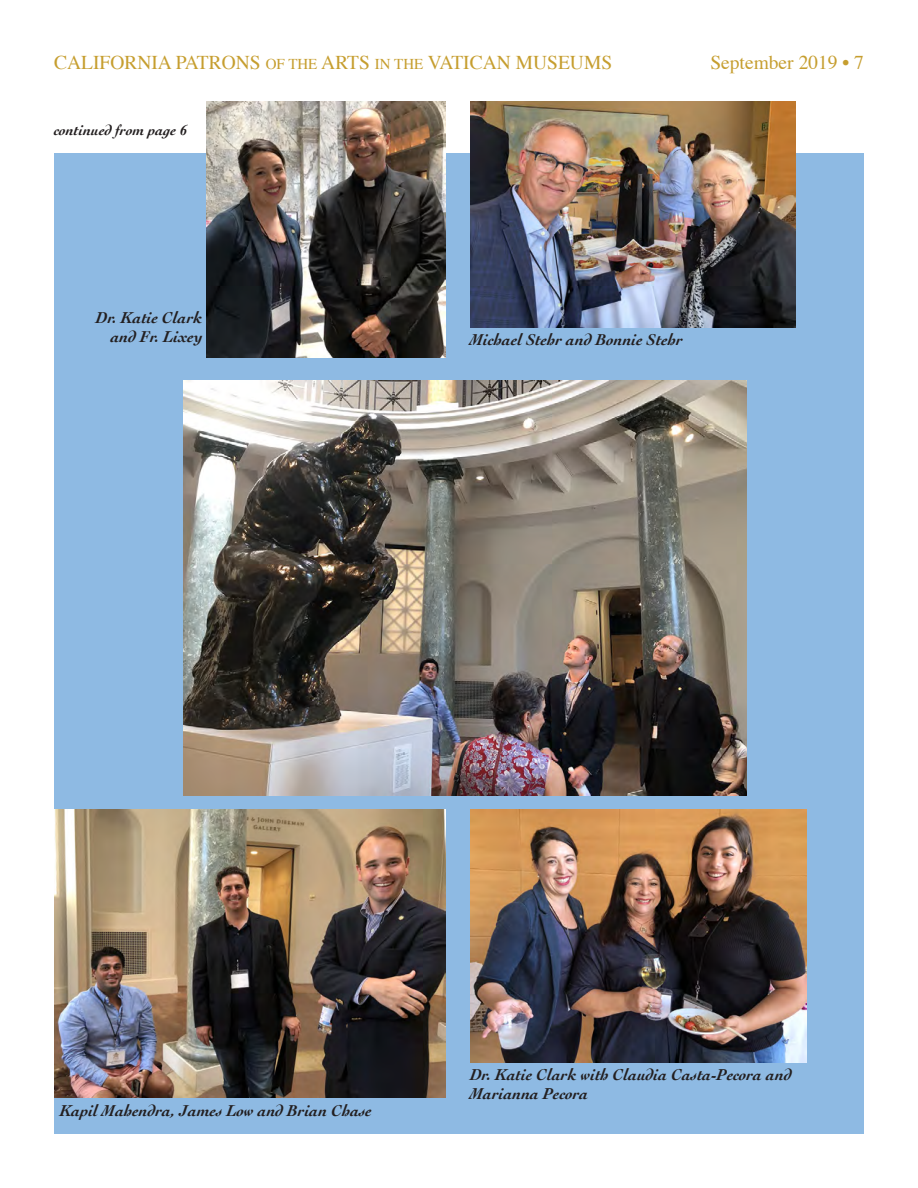
<style>
.page{position:relative;width:918px;height:1188px;background:#fff}
.page>*{position:absolute;margin:0;border:0;box-sizing:border-box;transform-origin:0 0}
.t1{font:19.5px "Times";color:#c69e2f}
.t2{font:italic 700 16.5px/19.5px "Cochin";color:#231f20;text-align:right}
.t3{font:italic 700 15px "Cochin";color:#231f20}
.s1{font-size:15px}
</style>
<div class="page">
<div style="left:54px;top:154px;width:810px;height:980px;background:#8ebae3"></div>
<img style="left:183px;top:380px;width:563px;height:416px">
<img style="left:54px;top:809px;width:392px;height:289px">
<img style="left:471px;top:810px;width:335px;height:252px">
<img style="left:207px;top:102px;width:239px;height:256px">
<img style="left:470px;top:102px;width:326px;height:226px">
<p class="t1" style="left:54px;top:44px;width:560px">CALIFORNIA PATRONS <span class="s1">OF THE</span> ARTS <span class="s1">IN THE</span> VATICAN MUSEUMS</p>
<p class="t1" style="left:710px;top:44px;width:155px">September 2019 • 7</p>
<p class="t3" style="left:54px;top:120px;width:135px">continued from page 6</p>
<p class="t2" style="left:96px;top:307px;width:108px">Dr. Katie Clark and Fr. Lixey</p>
<p class="t2" style="left:470px;top:329px;width:214px">Michael Stehr and Bonnie Stehr</p>
<p class="t2" style="left:60px;top:1100px;width:314px">Kapil Mahendra, James Low and Brian Chase</p>
<p class="t2" style="left:470px;top:1064px;width:323px;text-align:left">Dr. Katie Clark with Claudia Casta-Pecora and<br>Marianna Pecora</p>
</div>
